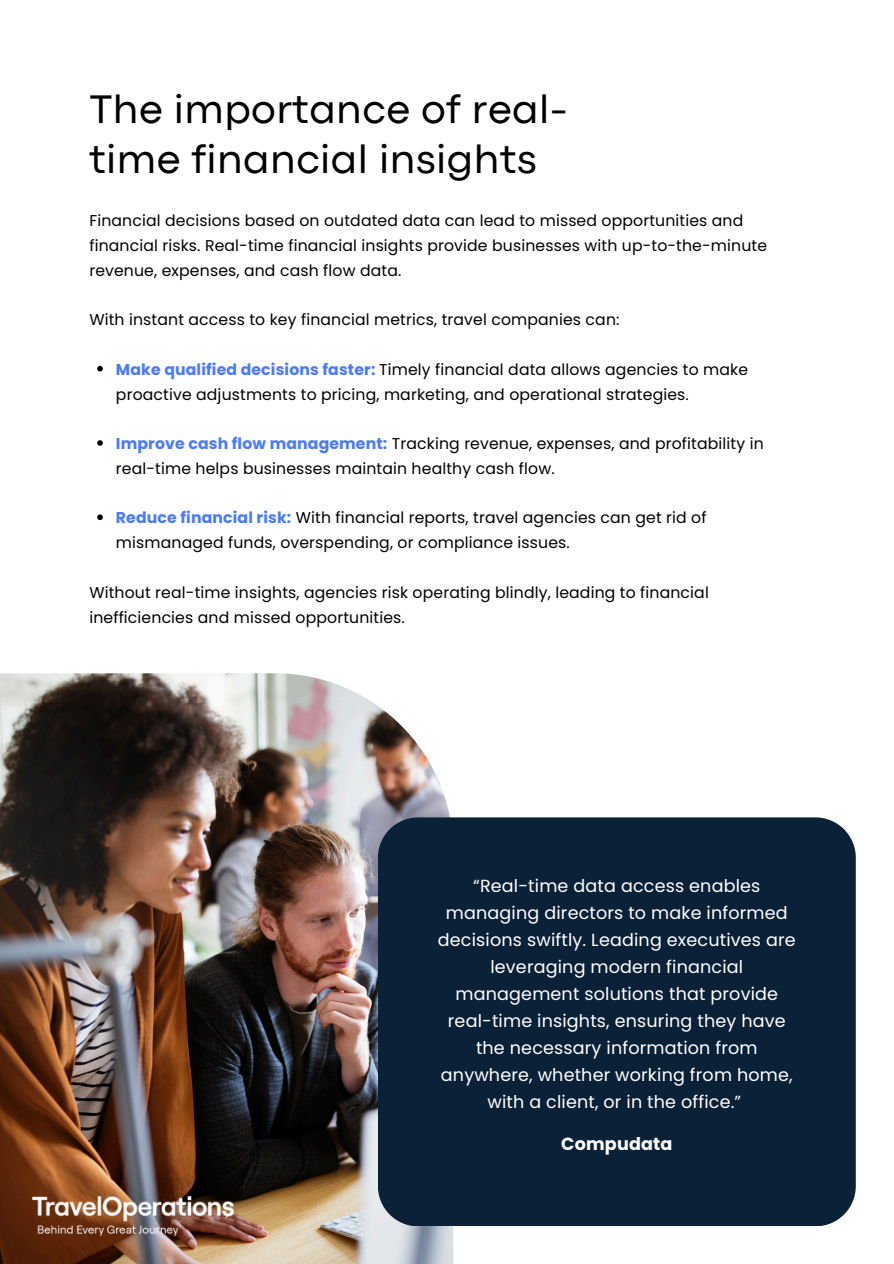
<style>
.page{position:relative;width:894px;height:1264px;background:#fff}
.page>*{position:absolute;margin:0;border:0;box-sizing:border-box;transform-origin:0 0}
.t1{font:41.55px/49.5px "Codec Pro";letter-spacing:.01em;color:#000}
.t2{font:17.55px/27px "Poppins";letter-spacing:.01em;color:#fff;text-align:center}
.t3{font:700 17.55px "Poppins";letter-spacing:.01em;color:#fff}
.t4{font:15.6px/24.8px "Poppins";letter-spacing:.01em;color:#000}
.s1{font-weight:700;color:#497aff}
</style>
<div class="page">
<img style="left:0;top:365px;width:454px;height:898px">
<div style="left:378px;top:817px;width:477px;height:409px;background:#0a2138"></div>
<svg style="left:97px;top:366px;width:6px;height:5px"></svg>
<svg style="left:97px;top:440px;width:6px;height:6px"></svg>
<svg style="left:97px;top:514px;width:6px;height:6px"></svg>
<img style="left:32px;top:1196px;width:203px;height:58px">
<h1 class="t1" style="left:89px;top:88px;width:479px">The importance of real&shy;time financial insights</h1>
<p class="t4" style="left:89px;top:208px;width:679px">Financial decisions based on outdated data can lead to missed opportunities and financial risks. Real-time financial insights provide businesses with up-to-the-minute revenue, expenses, and cash flow data.</p>
<p class="t4" style="left:89px;top:307px;width:531px">With instant access to key financial metrics, travel companies can:</p>
<p class="t4" style="left:116px;top:357px;width:633px"><span class="s1">Make qualified decisions faster:</span> Timely financial data allows agencies to make proactive adjustments to pricing, marketing, and operational strategies.</p>
<p class="t4" style="left:116px;top:431px;width:649px"><span class="s1">Improve cash flow management:</span> Tracking revenue, expenses, and profitability in real-time helps businesses maintain healthy cash flow.</p>
<p class="t4" style="left:116px;top:505px;width:592px"><span class="s1">Reduce financial risk:</span> With financial reports, travel agencies can get rid of mismanaged funds, overspending, or compliance issues.</p>
<p class="t4" style="left:89px;top:580px;width:620px">Without real-time insights, agencies risk operating blindly, leading to financial inefficiencies and missed opportunities.</p>
<p class="t2" style="left:438px;top:872px;width:359px">“Real-time data access enables managing directors to make informed decisions swiftly. Leading executives are leveraging modern financial management solutions that provide real-time insights, ensuring they have the necessary information from anywhere, whether working from home, with a client, or in the office.”</p>
<p class="t3" style="left:561px;top:1131px;width:113px">Compudata</p>
</div>
